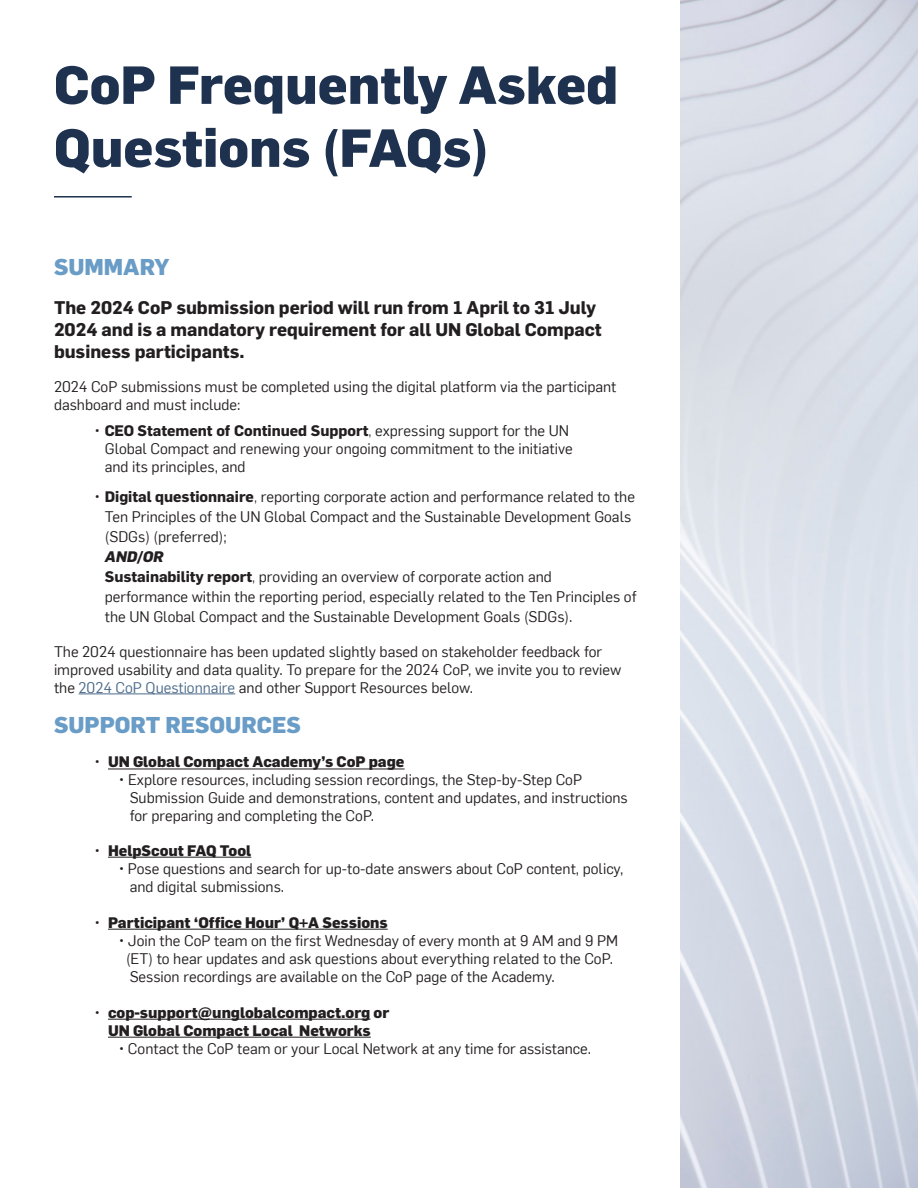
<style>
.page{position:relative;width:918px;height:1188px;background:#fff}
.page>*{position:absolute;margin:0;border:0;box-sizing:border-box;transform-origin:0 0}
.t1{font:800 52.5px "Flama";color:#1e3250}
.t2{font:800 22.5px "Flama";color:#699cc6}
.t3{font:700 18px/21.6px "Flama";color:#231f20}
.Paragraph{font:15px/18px "Flama";color:#231f20}
.t4{font:800 15px/18px "Flama";color:#231f20;text-align:center}
.s1{font-weight:300}
.s2{font-weight:700}
.s3{font-weight:800;font-style:italic}
.s4{color:#4c6b8b}
</style>
<div class="page">
<hr style="left:79px;top:694px;width:156px;height:1px;background:#4c6b8b">
<hr style="left:108px;top:769px;width:297px;height:1px;background:#231f20">
<hr style="left:108px;top:857px;width:143px;height:1px;background:#231f20">
<hr style="left:108px;top:929px;width:280px;height:1px;background:#231f20">
<hr style="left:108px;top:1019px;width:262px;height:1px;background:#231f20">
<hr style="left:108px;top:1037px;width:263px;height:1px;background:#231f20">
<img style="left:680px;top:0;width:238px;height:1188px">
<hr style="left:54px;top:196px;width:78px;height:2px;background:#1e3250">
<p class="t1" style="left:54px;top:47px;width:566px">CoP Frequently Asked</p>
<p class="t1" style="left:54px;top:110px;width:437px">Questions (FAQs)</p>
<p class="t2" style="left:54px;top:250px;width:117px">SUMMARY</p>
<p class="t3" style="left:54px;top:296px;width:549px">The 2024 CoP submission period will run from 1 April to 31 July<br>2024 and is a mandatory requirement for all UN Global Compact business participants.</p>
<p class="Paragraph" style="left:54px;top:377px;width:564px">2024 CoP submissions must be completed using the digital platform via the participant dashboard and must include:</p>
<p class="Paragraph" style="left:105px;top:421px;width:469px;text-indent:-10px"><span class="s1">•</span> <span class="s2">CEO Statement of Continued Support</span><span class="s1">,</span> expressing support for the UN<br>Global Compact and renewing your ongoing commitment to the initiative and its principles, and</p>
<p class="Paragraph" style="left:105px;top:486px;width:533px;line-height:20px;text-indent:-10px"><span class="s1">•</span> <span class="s2">Digital questionnaire</span><span class="s1">,</span> reporting corporate action and performance related to the Ten Principles of the UN Global Compact and the Sustainable Development Goals (SDGs) (preferred);<br><span class="s3">AND/OR<br></span><span class="s2">Sustainability report</span><span class="s1">,</span> providing an overview of corporate action and performance within the reporting period, especially related to the Ten Principles of the UN Global Compact and the Sustainable Development Goals (SDGs).</p>
<p class="Paragraph" style="left:54px;top:642px;width:569px">The 2024 questionnaire has been updated slightly based on stakeholder feedback for improved usability and data quality. To prepare for the 2024 CoP, we invite you to review the <span class="s4">2024 CoP Questionnaire</span> and other Support Resources below.</p>
<p class="t2" style="left:54px;top:709px;width:248px">SUPPORT RESOURCES</p>
<p class="t4" style="left:94px;top:752px;width:312px"><span class="s1">•</span> UN Global Compact Academy’s CoP page</p>
<p class="Paragraph" style="left:130px;top:770px;width:500px;text-indent:-11px"><span class="s1">•</span> Explore resources, including session recordings, the Step-by-Step CoP<br>Submission Guide and demonstrations, content and updates, and instructions for preparing and completing the CoP.</p>
<p class="t4" style="left:94px;top:840px;width:158px"><span class="s1">•</span> HelpScout FAQ Tool</p>
<p class="Paragraph" style="left:130px;top:858px;width:495px;text-indent:-11px"><span class="s1">•</span> Pose questions and search for up-to-date answers about CoP content, policy, and digital submissions.</p>
<p class="t4" style="left:94px;top:912px;width:295px"><span class="s1">•</span> Participant ‘Office Hour’ Q+A Sessions</p>
<p class="Paragraph" style="left:126px;top:930px;width:494px;text-indent:-7px"><span class="s1">•</span> Join the CoP team on the first Wednesday of every month at 9 AM and 9 PM (ET) to hear updates and ask questions about everything related to the CoP.<br>Session recordings are available on the CoP page of the Academy.</p>
<p class="t4" style="left:94px;top:1002px;width:296px"><span class="s1">•</span> cop-support@unglobalcompact.org or<br>UN Global Compact Local Networks</p>
<p class="Paragraph" style="left:119px;top:1038px;width:474px"><span class="s1">•</span> Contact the CoP team or your Local Network at any time for assistance.</p>
</div>
